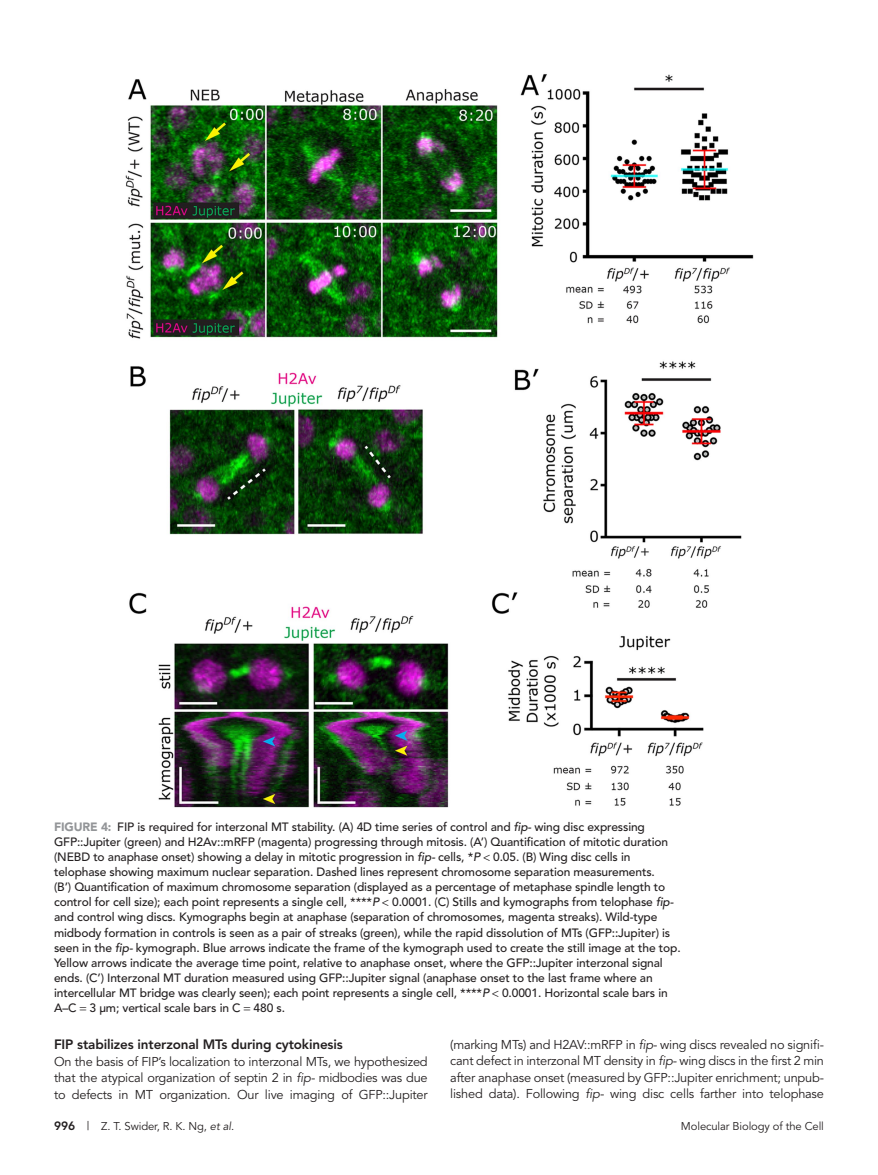
<style>
.page{position:relative;width:878px;height:1175px;background:#fff}
.page>*{position:absolute;margin:0;border:0;box-sizing:border-box;transform-origin:0 0}
.t1{font:800 13.5px "Avenir";letter-spacing:-.01em;color:#231f20}
.ParaFL{font:12.75px/16.5px "Avenir";letter-spacing:-.015em;color:#231f20;text-align:justify}
.FigCaption_35_5p{font:500 12px/15px "Avenir";letter-spacing:-.01em;color:#231f20}
.t2{font:11.25px "Avenir";letter-spacing:-.01em;color:#231f20}
.s1{font-weight:900;color:#939598}
.s2{font-style:italic}
.s3{font-weight:800;font-size:12px}
.s4{font-size:12px}
</style>
<div class="page">
<img style="left:125px;top:74px;width:629px;height:733px">
<p class="FigCaption_35_5p" style="left:54px;top:820px;width:628px"><span class="s1">FIGURE 4:</span> FIP is required for interzonal MT stability. (A) 4D time series of control and <span class="s2">fip-</span> wing disc expressing GFP::Jupiter (green) and H2Av::mRFP (magenta) progressing through mitosis. (A’) Quantification of mitotic duration (NEBD to anaphase onset) showing a delay in mitotic progression in <span class="s2">fip-</span> cells, *<span class="s2">P</span> 0.05. (B) Wing disc cells in telophase showing maximum nuclear separation. Dashed lines represent chromosome separation measurements.<br>(B’) Quantification of maximum chromosome separation (displayed as a percentage of metaphase spindle length to control for cell size); each point represents a single cell, ****<span class="s2">P</span> 0.0001. (C) Stills and kymographs from telophase <span class="s2">fip&shy;</span>and control wing discs. Kymographs begin at anaphase (separation of chromosomes, magenta streaks). Wild-type midbody formation in controls is seen as a pair of streaks (green), while the rapid dissolution of MTs (GFP::Jupiter) is seen in the <span class="s2">fip-</span> kymograph. Blue arrows indicate the frame of the kymograph used to create the still image at the top.<br>Yellow arrows indicate the average time point, relative to anaphase onset, where the GFP::Jupiter interzonal signal ends. (C’) Interzonal MT duration measured using GFP::Jupiter signal (anaphase onset to the last frame where an intercellular MT bridge was clearly seen); each point represents a single cell, ****<span class="s2">P</span> 0.0001. Horizontal scale bars in A–C 3 µm; vertical scale bars in C 480 s.</p>
<h2 class="t1" style="left:54px;top:1036px;width:290px">FIP stabilizes interzonal MTs during cytokinesis</h2>
<p class="ParaFL" style="left:54px;top:1053px;width:375px">On the basis of FIP’s localization to interzonal MTs, we hypothesized that the atypical organization of septin 2 in <span class="s2">fip-</span> midbodies was due to defects in MT organization. Our live imaging of GFP::Jupiter</p>
<p class="ParaFL" style="left:450px;top:1036px;width:375px">(marking MTs) and H2AV::mRFP in <span class="s2">fip-</span> wing discs revealed no signifi&shy;cant defect in interzonal MT density in <span class="s2">fip-</span> wing discs in the first 2 min after anaphase onset (measured by GFP::Jupiter enrichment; unpub&shy;lished data). Following <span class="s2">fip-</span> wing disc cells farther into telophase</p>
<p class="t2" style="left:54px;top:1119px;width:182px"><span class="s3">996</span> <span class="s4">|</span> Z. T. Swider, R. K. Ng, <span class="s2">et al</span>.</p>
<p class="t2" style="left:681px;top:1119px;width:144px">Molecular Biology of the Cell</p>
</div>
